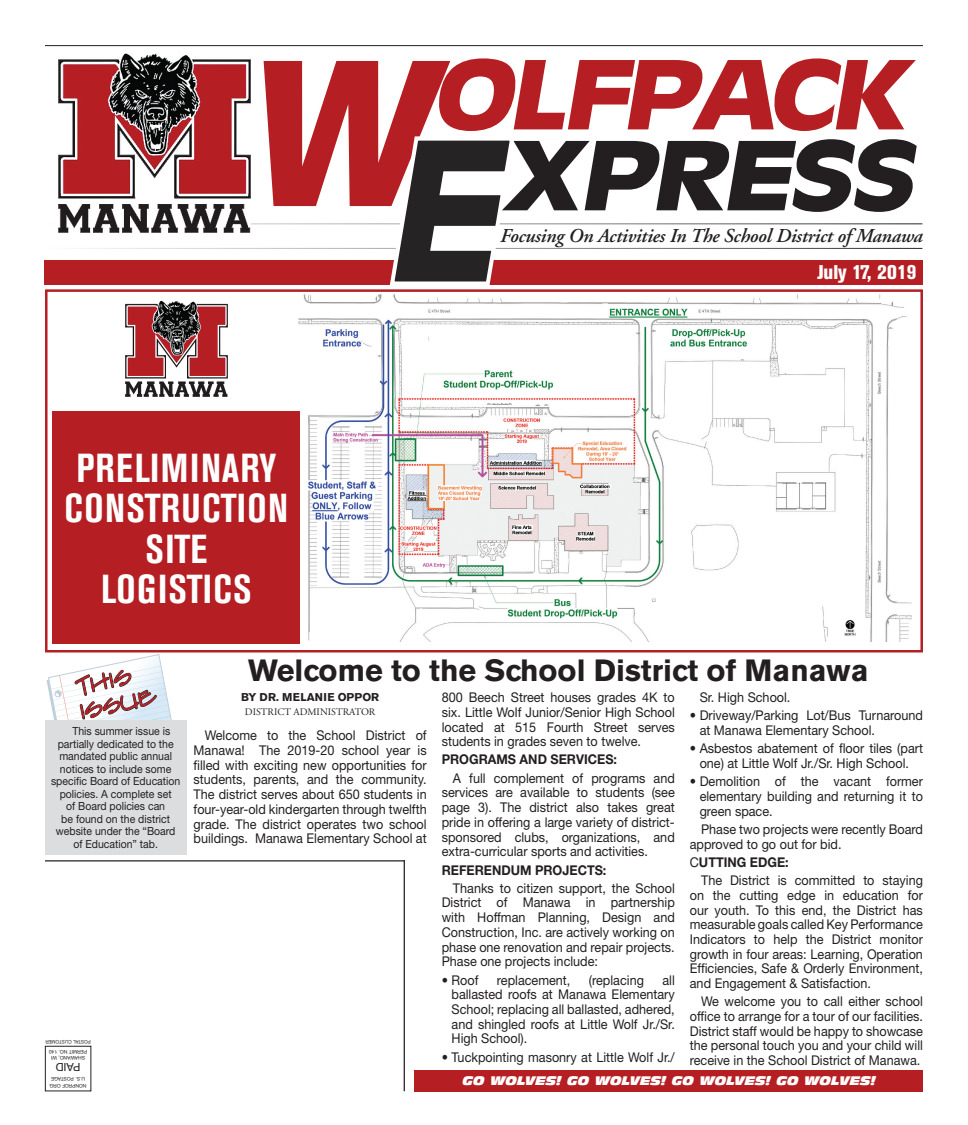
<style>
.page{position:relative;width:968px;height:1125px;background:#fff}
.page>*{position:absolute;margin:0;border:0;box-sizing:border-box;transform-origin:0 0}
.t1{font:700 condensed 40.12px/40.5px "Akzidenz Grotesk BE";letter-spacing:.035em;color:#fff;text-align:center}
.t2{font:700 30.5px "Akzidenz Grotesk BE";color:#231f20}
.t3{font:23.75px/25px "Farfel ICG Felt Tip";color:#b51f23;scale:.8 1}
.t4{font:italic 600 19.62px "Adobe Garamond";letter-spacing:-.01em;color:#231f20}
.t5{font:800 condensed 19.62px "Akzidenz Grotesk BE";color:#fff}
.t6{font:13.5px/14.6px "Helvetica Neue LT Std";color:#231f20;text-align:justify;scale:.94 1}
.t7{font:700 13.5px "Helvetica Neue LT Std";color:#231f20;scale:.94 1}
.t8{font:italic 12.12px "Antique Olive Nord";letter-spacing:.01em;color:#fff}
.t9{font:11.25px "Helvetica Neue LT Std";color:#231f20;scale:.93 1}
.t10{font:700 11.25px "Akzidenz Grotesk BE";letter-spacing:.01em;color:#231f20}
.t11{font:11.25px "Helvetica Neue LT Std";color:#231f20}
.t12{font:10px "Adobe Garamond";color:#231f20}
.t13{font:5px/6.6px "Helvetica Neue LT Std";color:#231f20}
.t14{font:5px "Helvetica Neue LT Std";color:#231f20;scale:.93 1}
.s1{font-weight:700}
</style>
<div class="page">
<hr style="left:45px;top:45px;width:877px;height:1px;background:#231f20">
<div style="left:44px;top:261px;width:878px;height:24px;background:#b51f23"></div>
<svg style="left:263px;top:58px;width:652px;height:148px;fill:#b51f23"></svg>
<svg style="left:387px;top:134px;width:529px;height:151px"></svg>
<img style="left:59px;top:53px;width:191px;height:179px">
<div style="left:415px;top:1070px;width:508px;height:21px;background:#b51f23"></div>
<svg style="left:47px;top:654px;width:125px;height:66px"></svg>
<div style="left:45px;top:720px;width:141px;height:135px;background:#dcdddf"></div>
<hr style="left:45px;top:860px;width:360px;height:1px;background:#231f20">
<hr style="left:403px;top:860px;width:2px;height:231px;background:#231f20">
<div style="left:45px;top:1046px;width:46px;height:45px;border:1px solid #231f20"></div>
<div style="left:45px;top:289px;width:877px;height:363px;border:2px solid #b51f23"></div>
<img style="left:125px;top:301px;width:102px;height:96px">
<img style="left:298px;top:295px;width:613px;height:346px">
<div style="left:52px;top:411px;width:248px;height:233px;background:#b51f23"></div>
<h3 class="t4" style="left:500px;top:225px;width:424px">Focusing On Activities In The School District of Manawa</h3>
<h1 class="t1" style="left:65px;top:448px;width:225px">PRELIMINARY<br>CONSTRUCTION<br>SITE<br>LOGISTICS</h1>
<h3 class="t5" style="left:817px;top:261px;width:101px">July 17, 2019</h3>
<h3 class="t3" style="left:73px;top:675px;width:99px;rotate:-11deg">this issue</h3>
<p class="t9" style="left:72px;top:725px;width:107px">This summer issue is</p>
<p class="t9" style="left:58px;top:737px;width:126px">partially dedicated to the</p>
<p class="t9" style="left:59px;top:750px;width:123px">mandated public annual</p>
<p class="t9" style="left:60px;top:762px;width:121px">notices to include some</p>
<p class="t9" style="left:51px;top:775px;width:140px">specific Board of Education</p>
<p class="t9" style="left:60px;top:787px;width:122px">policies. A complete set</p>
<p class="t9" style="left:66px;top:800px;width:108px">of Board policies can</p>
<p class="t9" style="left:61px;top:812px;width:118px">be found on the district</p>
<p class="t9" style="left:56px;top:825px;width:130px">website under the “Board</p>
<p class="t9" style="left:73px;top:837px;width:92px">of Education” tab.</p>
<p class="t14" style="left:91px;top:1044px;width:50px;rotate:-180deg">POSTAL CUSTOMER</p>
<p class="t13" style="left:87px;top:1062px;width:40px;text-align:center;rotate:-180deg">SHAWANO, WI<br>PERMIT NO. 140</p>
<p class="t11" style="left:80px;top:1074px;width:26px;rotate:-180deg">PAID</p>
<p class="t13" style="left:86px;top:1089px;width:38px;rotate:-180deg">NONPROF ORG<br>U.S. POSTAGE</p>
<h2 class="t2" style="left:248px;top:653px;width:622px">Welcome to the School District of Manawa</h2>
<p class="t10" style="left:241px;top:691px;width:140px">BY DR. MELANIE OPPOR</p>
<p class="t12" style="left:245px;top:707px;width:132px">DISTRICT ADMINISTRATOR</p>
<p class="t6" style="left:193px;top:728px;width:249px;text-indent:11px">Welcome to the School District of Manawa! The 2019-20 school year is filled with exciting new opportunities for students, parents, and the community.<br>The district serves about 650 students in four-year-old kindergarten through twelfth grade. The district operates two school buildings. Manawa Elementary School at</p>
<p class="t6" style="left:441px;top:690px;width:249px">800 Beech Street houses grades 4K to six. Little Wolf Junior/Senior High School located at 515 Fourth Street serves students in grades seven to twelve.</p>
<p class="t7" style="left:441px;top:751px;width:188px">PROGRAMS AND SERVICES:</p>
<p class="t6" style="left:441px;top:770px;width:249px;text-indent:11px">A full complement of programs and services are available to students (see page 3). The district also takes great pride in offering a large variety of district&shy;sponsored clubs, organizations, and extra-curricular sports and activities.</p>
<p class="t7" style="left:441px;top:861px;width:177px">REFERENDUM PROJECTS:</p>
<p class="t6" style="left:441px;top:881px;width:249px;text-indent:11px">Thanks to citizen support, the School District of Manawa in partnership with Hoffman Planning, Design and Construction, Inc. are actively working on phase one renovation and repair projects.<br>Phase one projects include:</p>
<p class="t6" style="left:441px;top:972px;width:41px">• Roof</p>
<p class="t6" style="left:497px;top:972px;width:80px">replacement,</p>
<p class="t6" style="left:589px;top:972px;width:60px">(replacing</p>
<p class="t6" style="left:451px;top:972px;width:239px;text-indent:211px">all ballasted roofs at Manawa Elementary School; replacing all ballasted, adhered, and shingled roofs at Little Wolf Jr./Sr.<br>High School).</p>
<p class="t6" style="left:441px;top:1049px;width:249px">• Tuckpointing masonry at Little Wolf Jr./</p>
<p class="t6" style="left:699px;top:690px;width:98px">Sr. High School.</p>
<p class="t6" style="left:699px;top:708px;width:239px;text-indent:-10px">• Driveway/Parking Lot/Bus Turnaround at Manawa Elementary School.</p>
<p class="t6" style="left:689px;top:741px;width:249px;text-align:center">• Asbestos abatement of floor tiles (part one) at Little Wolf Jr./Sr. High School.</p>
<p class="t6" style="left:699px;top:774px;width:239px;text-indent:-10px">• Demolition of the vacant former elementary building and returning it to green space.</p>
<p class="t6" style="left:689px;top:822px;width:249px;text-indent:11px">Phase two projects were recently Board approved to go out for bid.</p>
<p class="t6" style="left:701px;top:853px;width:237px;line-height:18.2px;text-indent:-11px">C<span class="s1">UTTING EDGE:<br></span>The District is committed to staying</p>
<p class="t6" style="left:689px;top:888px;width:249px">on the cutting edge in education for our youth. To this end, the District has measurable goals called Key Performance Indicators to help the District monitor growth in four areas: Learning, Operation Efficiencies, Safe &amp; Orderly Environment, and Engagement &amp; Satisfaction.</p>
<p class="t6" style="left:689px;top:994px;width:249px;text-indent:11px">We welcome you to call either school office to arrange for a tour of our facilities.<br>District staff would be happy to showcase the personal touch you and your child will receive in the School District of Manawa.</p>
<p class="t8" style="left:462px;top:1073px;width:414px">GO WOLVES! GO WOLVES! GO WOLVES! GO WOLVES!</p>
</div>
